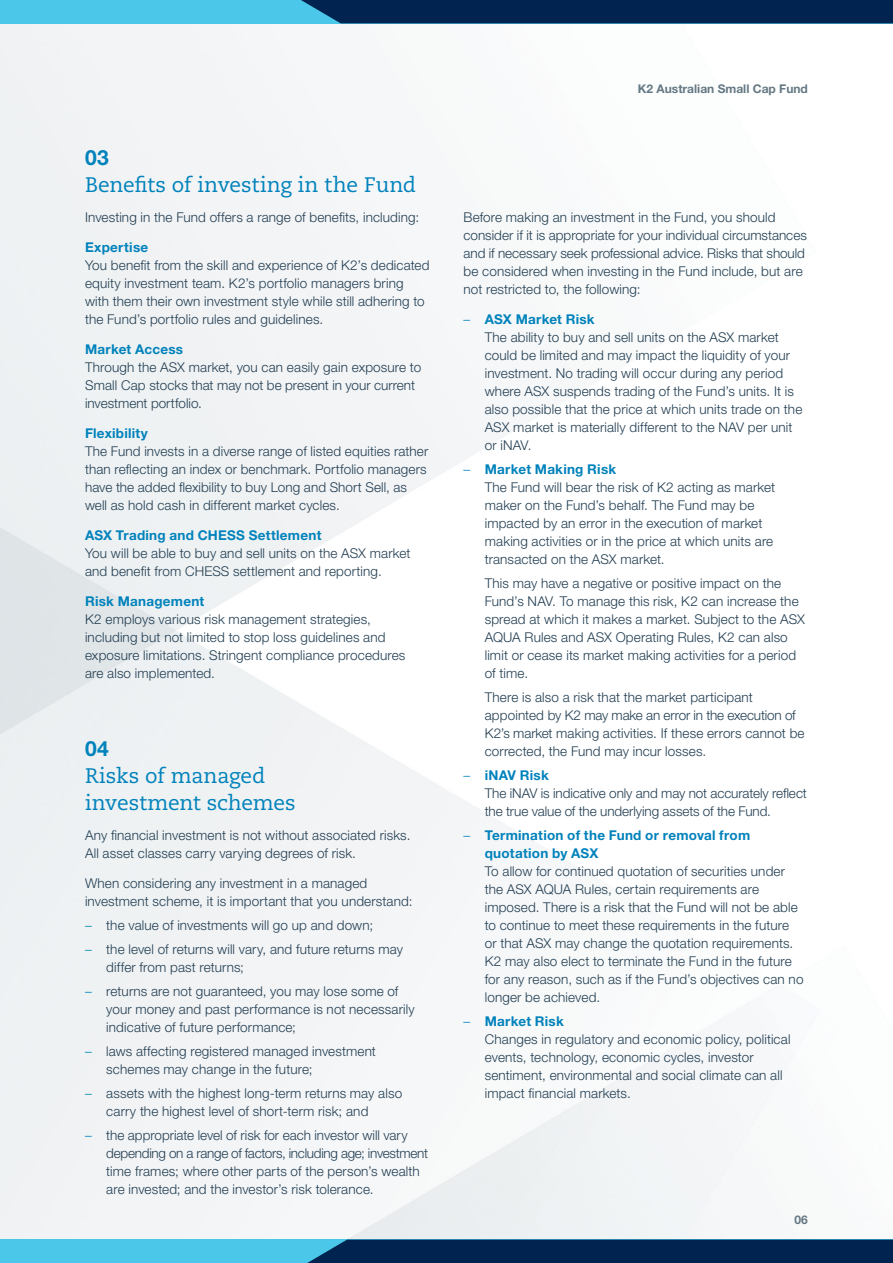
<style>
.page{position:relative;width:893px;height:1263px;background:#fff}
.page>*{position:absolute;margin:0;border:0;box-sizing:border-box;transform-origin:0 0}
.t1{font:21px/27px "Caecilia LT Pro 55 Roman";letter-spacing:-.01em;color:#0082bb}
.t2{font:700 21px "Helvetica Neue LT Pro";color:#0082bb}
.t3{font:300 13.5px/18px "Helvetica Neue LT Pro";letter-spacing:.01em;color:#223e52}
.t4{font:700 13.5px/18px "Helvetica Neue LT Pro";letter-spacing:.02em;color:#0082bb}
.t5{font:700 12px "Helvetica Neue LT Pro";color:#647883}
.s1{color:#0082bb}
.s2{font-weight:700;color:#0082bb}
.s3{font-weight:300}
</style>
<div class="page">
<img style="left:0;top:23px;width:893px;height:1216px">
<div style="left:0;top:1239px;width:893px;height:24px;background:#4ac7e9"></div>
<svg style="left:307px;top:1239px;width:586px;height:24px"></svg>
<div style="left:0;top:0;width:893px;height:23px;background:#4ac7e9"></div>
<div style="left:301px;top:0;width:592px;height:23px;background:#00234f"></div>
<h1 class="t2" style="left:85px;top:145px;width:25px">03</h1>
<h1 class="t1" style="left:85px;top:171px;width:333px">Benefits of investing in the Fund</h1>
<p class="t3" style="left:85px;top:208px;width:336px">Investing in the Fund offers a range of benefits, including:</p>
<p class="t4" style="left:85px;top:238px;width:65px">Expertise</p>
<p class="t3" style="left:85px;top:256px;width:346px">You benefit from the skill and experience of K2’s dedicated equity investment team. K2’s portfolio managers bring with them their own investment style while still adhering to the Fund’s portfolio rules and guidelines.</p>
<p class="t4" style="left:85px;top:340px;width:100px">Market Access</p>
<p class="t3" style="left:85px;top:358px;width:338px">Through the ASX market, you can easily gain exposure to<br>Small Cap stocks that may not be present in your current investment portfolio.</p>
<p class="t4" style="left:85px;top:424px;width:64px">Flexibility</p>
<p class="t3" style="left:85px;top:442px;width:345px">The Fund invests in a diverse range of listed equities rather than reflecting an index or benchmark. Portfolio managers have the added flexibility to buy Long and Short Sell, as well as hold cash in different market cycles.</p>
<p class="t4" style="left:85px;top:526px;width:238px">ASX Trading and CHESS Settlement</p>
<p class="t3" style="left:85px;top:544px;width:327px">You will be able to buy and sell units on the ASX market and benefit from CHESS settlement and reporting.</p>
<p class="t4" style="left:85px;top:592px;width:121px">Risk Management</p>
<p class="t3" style="left:85px;top:610px;width:322px">K2 employs various risk management strategies, including but not limited to stop loss guidelines and exposure limitations. Stringent compliance procedures are also implemented.</p>
<h1 class="t2" style="left:85px;top:736px;width:25px">04</h1>
<h1 class="t1" style="left:85px;top:762px;width:212px">Risks of managed investment schemes</h1>
<p class="t3" style="left:85px;top:826px;width:327px">Any financial investment is not without associated risks.<br>All asset classes carry varying degrees of risk.</p>
<p class="t3" style="left:85px;top:874px;width:329px">When considering any investment in a managed investment scheme, it is important that you understand:</p>
<p class="t3" style="left:85px;top:916px;width:290px"><span class="s1">–</span> the value of investments will go up and down;</p>
<p class="t3" style="left:106px;top:940px;width:298px;text-indent:-21px"><span class="s1">–</span> the level of returns will vary, and future returns may differ from past returns;</p>
<p class="t3" style="left:106px;top:982px;width:310px;text-indent:-21px"><span class="s1">–</span> returns are not guaranteed, you may lose some of your money and past performance is not necessarily indicative of future performance;</p>
<p class="t3" style="left:106px;top:1042px;width:271px;text-indent:-21px"><span class="s1">–</span> laws affecting registered managed investment schemes may change in the future;</p>
<p class="t3" style="left:106px;top:1084px;width:297px;text-indent:-21px"><span class="s1">–</span> assets with the highest long-term returns may also carry the highest level of short-term risk; and</p>
<p class="t3" style="left:106px;top:1126px;width:323px;text-indent:-21px"><span class="s1">–</span> the appropriate level of risk for each investor will vary depending on a range of factors, including age; investment time frames; where other parts of the person’s wealth are invested; and the investor’s risk tolerance.</p>
<p class="t5" style="left:638px;top:81px;width:171px">K2 Australian Small Cap Fund</p>
<p class="t3" style="left:463px;top:208px;width:345px">Before making an investment in the Fund, you should consider if it is appropriate for your individual circumstances and if necessary seek professional advice. Risks that should be considered when investing in the Fund include, but are not restricted to, the following:</p>
<p class="t3" style="left:485px;top:310px;width:319px;text-indent:-21px"><span class="s1">–</span> <span class="s2">ASX Market Risk<br></span>The ability to buy and sell units on the ASX market could be limited and may impact the liquidity of your investment. No trading will occur during any period where ASX suspends trading of the Fund’s units. It is also possible that the price at which units trade on the ASX market is materially different to the NAV per unit or iNAV.</p>
<p class="t3" style="left:485px;top:460px;width:292px;text-indent:-21px"><span class="s1">–</span> <span class="s2">Market Making Risk<br></span>The Fund will bear the risk of K2 acting as market maker on the Fund’s behalf. The Fund may be impacted by an error in the execution of market making activities or in the price at which units are transacted on the ASX market.</p>
<p class="t3" style="left:485px;top:574px;width:322px">This may have a negative or positive impact on the Fund’s NAV. To manage this risk, K2 can increase the spread at which it makes a market. Subject to the ASX AQUA Rules and ASX Operating Rules, K2 can also limit or cease its market making activities for a period of time.</p>
<p class="t3" style="left:485px;top:688px;width:321px">There is also a risk that the market participant appointed by K2 may make an error in the execution of K2’s market making activities. If these errors cannot be corrected, the Fund may incur losses.</p>
<p class="t3" style="left:485px;top:766px;width:324px;text-indent:-21px"><span class="s1">–</span> <span class="s2">iNAV Risk<br></span>The iNAV is indicative only and may not accurately reflect the true value of the underlying assets of the Fund.</p>
<p class="t4" style="left:485px;top:826px;width:267px;text-indent:-21px"><span class="s3">–</span> Termination of the Fund or removal from quotation by ASX</p>
<p class="t3" style="left:485px;top:862px;width:320px">To allow for continued quotation of securities under the ASX AQUA Rules, certain requirements are imposed. There is a risk that the Fund will not be able to continue to meet these requirements in the future or that ASX may change the quotation requirements.<br>K2 may also elect to terminate the Fund in the future for any reason, such as if the Fund’s objectives can no longer be achieved.</p>
<p class="t3" style="left:485px;top:1012px;width:307px;text-indent:-21px"><span class="s1">–</span> <span class="s2">Market Risk<br></span>Changes in regulatory and economic policy, political events, technology, economic cycles, investor sentiment, environmental and social climate can all impact financial markets.</p>
<p class="t5" style="left:795px;top:1212px;width:15px">06</p>
</div>
